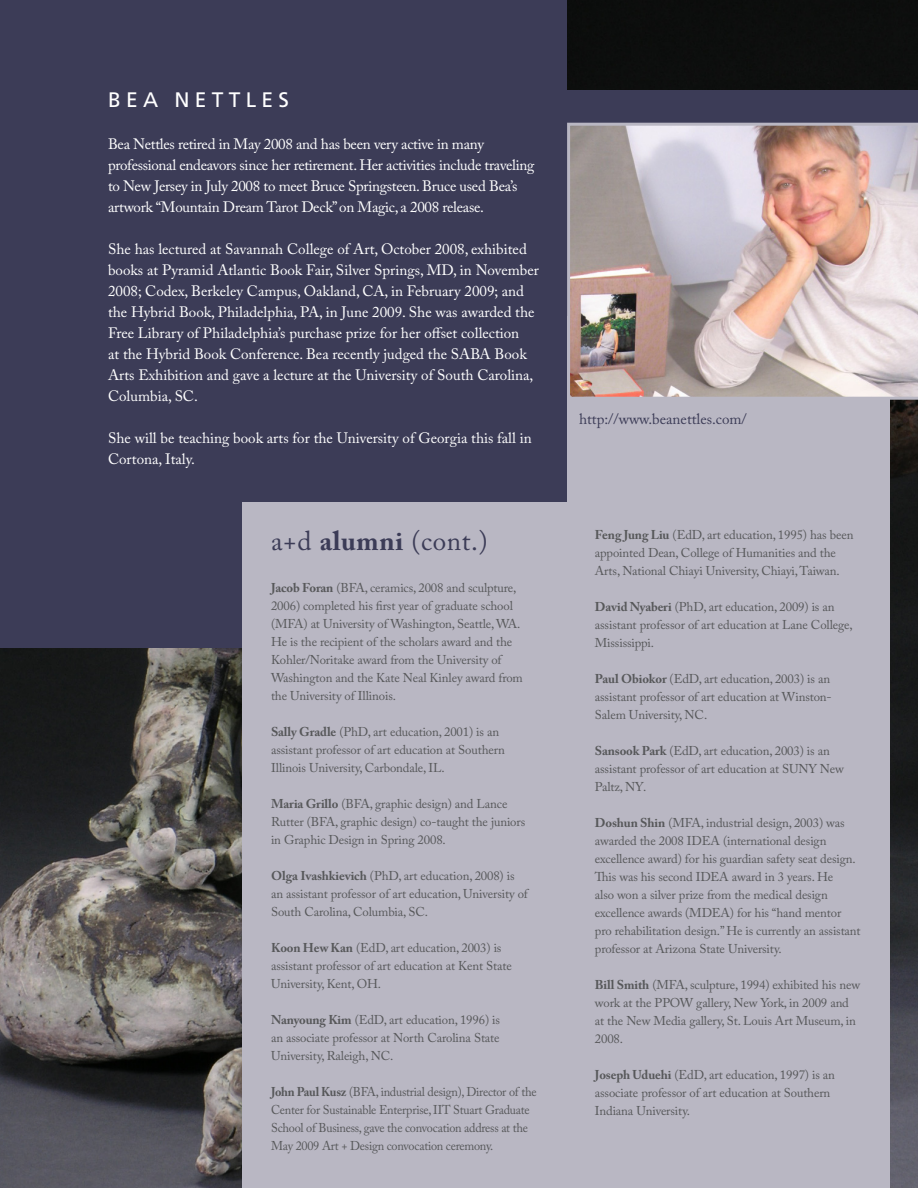
<style>
.page{position:relative;width:918px;height:1188px;background:#fff}
.page>*{position:absolute;margin:0;border:0;box-sizing:border-box;transform-origin:0 0}
.t1{font:27px "Adobe Caslon Pro";color:#3c3c57}
.t2{font:21px "Frutiger LT Std";letter-spacing:.25em;color:#fff}
.t3{font:15px/21px "Adobe Caslon Pro";color:#fff}
.t4{font:15px/21px "Adobe Caslon Pro";letter-spacing:-.02em;color:#fff}
.t5{font:15px "Adobe Caslon Pro";color:#3c3c57}
.t6{font:12.75px/18px "Adobe Caslon Pro";letter-spacing:-.01em;color:#57585a}
.t7{font:12.75px/18px "Adobe Caslon Pro";letter-spacing:-.01em;color:#57585a;scale:.96 1}
.s1{font-weight:700}
</style>
<div class="page">
<img style="left:0;top:0;width:918px;height:1188px">
<div style="left:566px;top:203px;width:324px;height:985px;background:#b9b7c3"></div>
<div style="left:0;top:0;width:566px;height:648px;background:#3c3c57"></div>
<div style="left:242px;top:502px;width:337px;height:686px;background:#b9b7c3"></div>
<div style="left:552px;top:91px;width:366px;height:225px;background:#3c3c57"></div>
<img style="left:567px;top:123px;width:351px;height:277px">
<p class="t2" style="left:108px;top:87px;width:182px">BEA NETTLES</p>
<p class="t4" style="left:108px;top:133px;width:428px">Bea Nettles retired in May 2008 and has been very active in many professional endeavors since her retirement. Her activities include traveling to New Jersey in July 2008 to meet Bruce Springsteen. Bruce used Bea’s artwork “Mountain Dream Tarot Deck” on Magic, a 2008 release.</p>
<p class="t3" style="left:108px;top:238px;width:432px">She has lectured at Savannah College of Art, October 2008, exhibited books at Pyramid Atlantic Book Fair, Silver Springs, MD, in November 2008; Codex, Berkeley Campus, Oakland, CA, in February 2009; and the Hybrid Book, Philadelphia, PA, in June 2009. She was awarded the Free Library of Philadelphia’s purchase prize for her offset collection<br>at the Hybrid Book Conference. Bea recently judged the SABA Book Arts Exhibition and gave a lecture at the University of South Carolina, Columbia, SC.</p>
<p class="t3" style="left:108px;top:427px;width:425px">She will be teaching book arts for the University of Georgia this fall in<br>Cortona, Italy.</p>
<p class="t1" style="left:271px;top:525px;width:218px">a+d <span class="s1">alumni</span> (cont.)</p>
<p class="t6" style="left:271px;top:578px;width:253px"><span class="s1">Jacob Foran</span> (BFA, ceramics, 2008 and sculpture, 2006) completed his first year of graduate school (MFA) at University of Washington, Seattle, WA.<br>He is the recipient of the scholars award and the Kohler/Noritake award from the University of Washington and the Kate Neal Kinley award from the University of Illinois.</p>
<p class="t6" style="left:271px;top:722px;width:235px"><span class="s1">Sally Gradle</span> (PhD, art education, 2001) is an assistant professor of art education at Southern<br>Illinois University, Carbondale, IL.</p>
<p class="t6" style="left:271px;top:794px;width:256px"><span class="s1">Maria Grillo</span> (BFA, graphic design) and Lance<br>Rutter (BFA, graphic design) co-taught the juniors in Graphic Design in Spring 2008.</p>
<p class="t6" style="left:271px;top:866px;width:260px"><span class="s1">Olga Ivashkievich</span> (PhD, art education, 2008) is an assistant professor of art education, University of<br>South Carolina, Columbia, SC.</p>
<p class="t6" style="left:271px;top:938px;width:242px"><span class="s1">Koon Hew Kan</span> (EdD, art education, 2003) is assistant professor of art education at Kent State<br>University, Kent, OH.</p>
<p class="t6" style="left:271px;top:1010px;width:231px;text-align:justify"><span class="s1">Nanyoung Kim</span> (EdD, art education, 1996) is an associate professor at North Carolina State University, Raleigh, NC.</p>
<p class="t7" style="left:271px;top:1082px;width:278px"><span class="s1">John Paul Kusz</span> (BFA, industrial design), Director of the Center for Sustainable Enterprise, IIT Stuart Graduate School of Business, gave the convocation address at the May 2009 Art + Design convocation ceremony.</p>
<p class="t5" style="left:579px;top:410px;width:169px">http://www.beanettles.com/</p>
<p class="t6" style="left:595px;top:526px;width:260px"><span class="s1">Feng Jung Liu</span> (EdD, art education, 1995) has been appointed Dean, College of Humanities and the<br>Arts, National Chiayi University, Chiayi, Taiwan.</p>
<p class="t6" style="left:595px;top:598px;width:259px"><span class="s1">David Nyaberi</span> (PhD, art education, 2009) is an assistant professor of art education at Lane College,<br>Mississippi.</p>
<p class="t6" style="left:595px;top:670px;width:238px"><span class="s1">Paul Obiokor</span> (EdD, art education, 2003) is an assistant professor of art education at Winston-<br>Salem University, NC.</p>
<p class="t6" style="left:595px;top:742px;width:250px"><span class="s1">Sansook Park</span> (EdD, art education, 2003) is an assistant professor of art education at SUNY New<br>Paltz, NY.</p>
<p class="t6" style="left:595px;top:814px;width:267px"><span class="s1">Doshun Shin</span> (MFA, industrial design, 2003) was awarded the 2008 IDEA (international design excellence award) for his guardian safety seat design.<br>This was his second IDEA award in 3 years. He<br>also won a silver prize from the medical design excellence awards (MDEA) for his “hand mentor pro rehabilitation design.” He is currently an assistant professor at Arizona State University.</p>
<p class="t6" style="left:595px;top:976px;width:267px"><span class="s1">Bill Smith</span> (MFA, sculpture, 1994) exhibited his new work at the PPOW gallery, New York, in 2009 and at the New Media gallery, St. Louis Art Museum, in 2008.</p>
<p class="t6" style="left:595px;top:1066px;width:242px"><span class="s1">Joseph Uduehi</span> (EdD, art education, 1997) is an associate professor of art education at Southern<br>Indiana University.</p>
</div>
